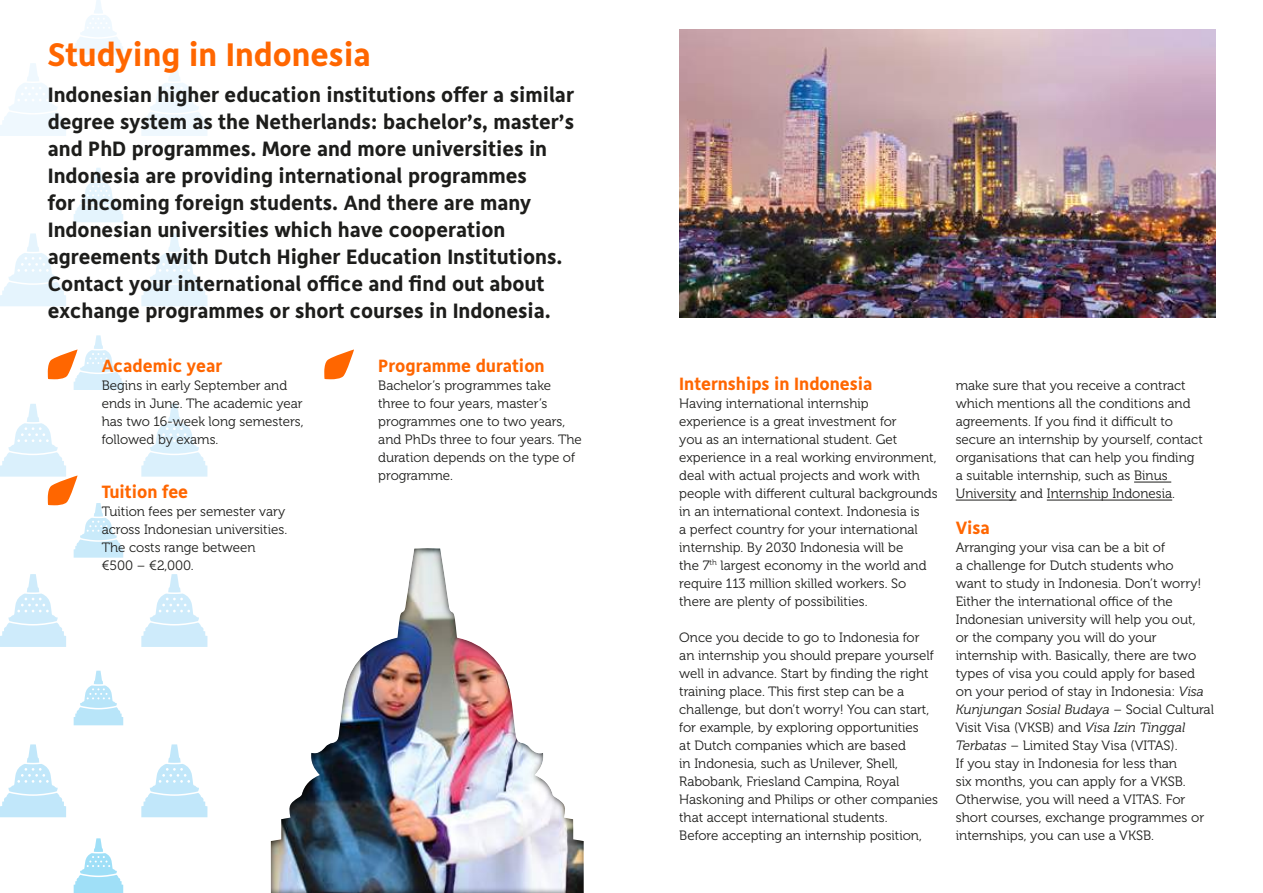
<style>
.page{position:relative;width:1263px;height:893px;background:#fff}
.page>*{position:absolute;margin:0;border:0;box-sizing:border-box;transform-origin:0 0}
.t1{font:700 33px "Depot";color:#f60}
.t2{font:700 21px/27px "Depot";color:#1d1d1b}
.t3{font:700 18px "Depot";color:#f60}
.t4{font:13.5px/18px "Museo 300";color:#1d1d1b}
.s1{font-style:italic}
</style>
<div class="page">
<svg style="left:0;top:63px;width:66px;height:73px"></svg>
<svg style="left:141px;top:63px;width:66px;height:73px"></svg>
<svg style="left:0;top:233px;width:66px;height:73px"></svg>
<svg style="left:141px;top:233px;width:66px;height:73px"></svg>
<svg style="left:141px;top:404px;width:66px;height:73px"></svg>
<svg style="left:0;top:574px;width:66px;height:73px"></svg>
<svg style="left:141px;top:574px;width:66px;height:73px"></svg>
<svg style="left:0;top:744px;width:66px;height:73px"></svg>
<svg style="left:141px;top:744px;width:66px;height:73px"></svg>
<svg style="left:74px;top:0;width:49px;height:55px"></svg>
<svg style="left:74px;top:168px;width:49px;height:54px"></svg>
<svg style="left:74px;top:671px;width:49px;height:54px"></svg>
<svg style="left:74px;top:838px;width:49px;height:55px"></svg>
<svg style="left:48px;top:335px;width:75px;height:55px"></svg>
<svg style="left:0;top:404px;width:123px;height:154px"></svg>
<svg style="left:324px;top:349px;width:30px;height:30px"></svg>
<hr style="left:1134px;top:482px;width:37px;height:1px;background:#1d1d1b">
<hr style="left:956px;top:500px;width:60px;height:1px;background:#1d1d1b">
<hr style="left:1047px;top:500px;width:125px;height:1px;background:#1d1d1b">
<img style="left:679px;top:30px;width:536px;height:288px">
<img style="left:270px;top:548px;width:314px;height:345px">
<h1 class="t1" style="left:48px;top:33px;width:325px">Studying in Indonesia</h1>
<p class="t2" style="left:48px;top:80px;width:528px">Indonesian higher education institutions offer a similar degree system as the Netherlands: bachelor’s, master’s and PhD programmes. More and more universities in Indonesia are providing international programmes<br>for incoming foreign students. And there are many Indonesian universities which have cooperation agreements with Dutch Higher Education Institutions.<br>Contact your international office and find out about exchange programmes or short courses in Indonesia.</p>
<h3 class="t3" style="left:102px;top:354px;width:122px">Academic year</h3>
<p class="t4" style="left:102px;top:376px;width:203px">Begins in early September and ends in June. The academic year has two 16-week long semesters, followed by exams.</p>
<h3 class="t3" style="left:102px;top:480px;width:88px">Tuition fee</h3>
<p class="t4" style="left:102px;top:502px;width:187px">Tuition fees per semester vary across Indonesian universities.<br>The costs range between €500 – €2,000.</p>
<h3 class="t3" style="left:378px;top:354px;width:168px">Programme duration</h3>
<p class="t4" style="left:378px;top:376px;width:205px">Bachelor’s programmes take three to four years, master’s programmes one to two years, and PhDs three to four years. The duration depends on the type of programme.</p>
<h3 class="t3" style="left:679px;top:372px;width:195px">Internships in Indonesia</h3>
<p class="t4" style="left:679px;top:394px;width:260px">Having international internship experience is a great investment for<br>you as an international student. Get experience in a real working environment, deal with actual projects and work with people with different cultural backgrounds in an international context. Indonesia is<br>a perfect country for your international internship. By 2030 Indonesia will be<br>the 7<sup>th</sup> largest economy in the world and require 113 million skilled workers. So there are plenty of possibilities.</p>
<p class="t4" style="left:679px;top:628px;width:260px">Once you decide to go to Indonesia for an internship you should prepare yourself well in advance. Start by finding the right training place. This first step can be a challenge, but don’t worry! You can start, for example, by exploring opportunities<br>at Dutch companies which are based<br>in Indonesia, such as Unilever, Shell, Rabobank, Friesland Campina, Royal Haskoning and Philips or other companies that accept international students.<br>Before accepting an internship position,</p>
<p class="t4" style="left:956px;top:376px;width:249px">make sure that you receive a contract which mentions all the conditions and agreements. If you find it difficult to secure an internship by yourself, contact organisations that can help you finding a suitable internship, such as Binus University and Internship Indonesia.</p>
<h3 class="t3" style="left:956px;top:516px;width:36px">Visa</h3>
<p class="t4" style="left:956px;top:538px;width:260px">Arranging your visa can be a bit of<br>a challenge for Dutch students who<br>want to study in Indonesia. Don’t worry!<br>Either the international office of the Indonesian university will help you out,<br>or the company you will do your internship with. Basically, there are two types of visa you could apply for based on your period of stay in Indonesia: <span class="s1">Visa Kunjungan Sosial Budaya</span> – Social Cultural Visit Visa (VKSB) and <span class="s1">Visa Izin Tinggal Terbatas</span> – Limited Stay Visa (VITAS).<br>If you stay in Indonesia for less than<br>six months, you can apply for a VKSB.<br>Otherwise, you will need a VITAS. For short courses, exchange programmes or internships, you can use a VKSB.</p>
</div>
